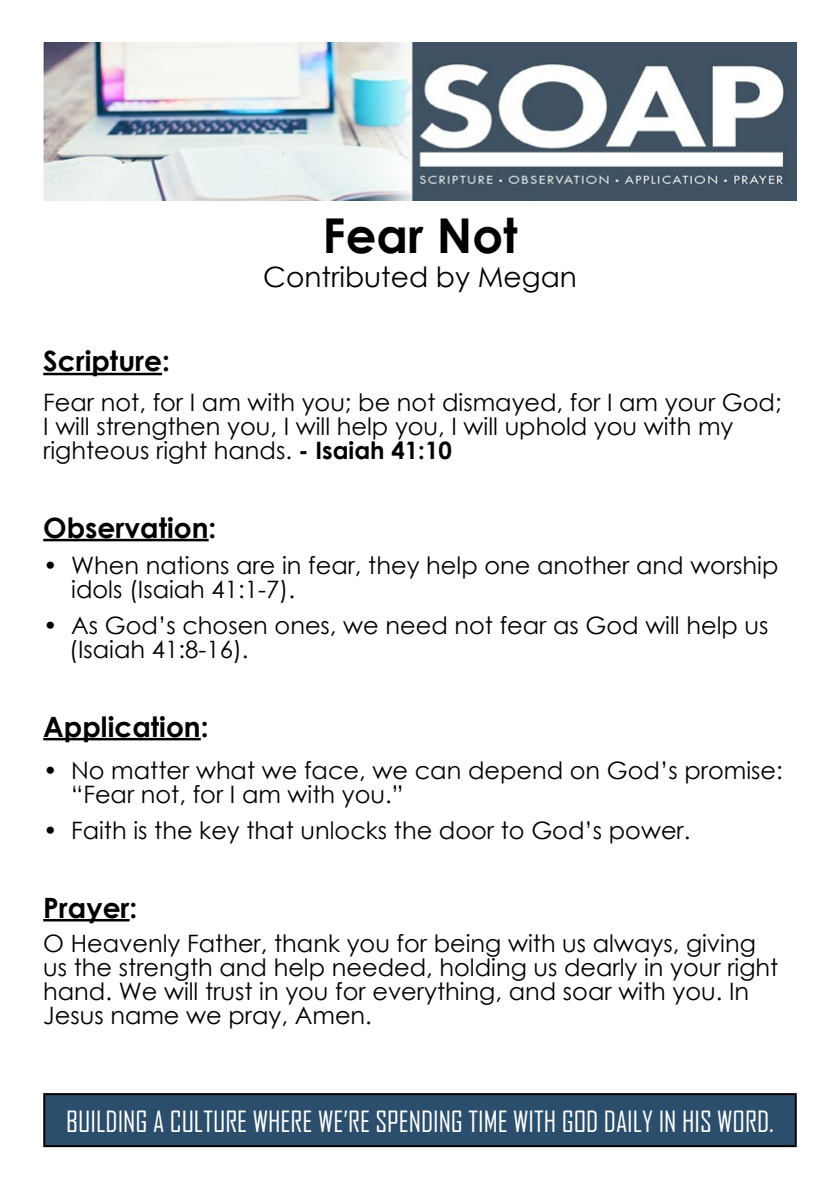
<style>
.page{position:relative;width:840px;height:1191px;background:#fff}
.page>*{position:absolute;margin:0;border:0;box-sizing:border-box;transform-origin:0 0}
.t1{font:700 48px "Century Gothic";color:#000}
.t2{font:28px "Agency FB";color:#fff}
.t3{font:700 28px "Century Gothic";color:#000}
.t4{font:28px "Century Gothic";color:#000}
.t5{font:24px/24px "Century Gothic";color:#000}
.s1{font-weight:700}
</style>
<div class="page">
<div style="left:44px;top:1094px;width:751px;height:52px;background:#2b4e6c"></div>
<div style="left:43px;top:1093px;width:753px;height:54px;border:2px solid #000"></div>
<img style="left:43px;top:43px;width:753px;height:157px">
<hr style="left:43px;top:373px;width:119px;height:2px;background:#000">
<hr style="left:43px;top:539px;width:165px;height:2px;background:#000">
<hr style="left:43px;top:738px;width:158px;height:2px;background:#000">
<hr style="left:43px;top:919px;width:86px;height:2px;background:#000">
<h1 class="t1" style="left:322px;top:199px;width:196px">Fear Not</h1>
<p class="t4" style="left:263px;top:258px;width:315px">Contributed by Megan</p>
<p class="t3" style="left:43px;top:340px;width:128px">Scripture:</p>
<p class="t5" style="left:43px;top:390px;width:739px">Fear not, for I am with you; be not dismayed, for I am your God;<br>I will strengthen you, I will help you, I will uphold you with my righteous right hands. <span class="s1">- Isaiah 41:10</span></p>
<p class="t3" style="left:43px;top:506px;width:175px">Observation:</p>
<p class="t5" style="left:71px;top:552px;width:708px;text-indent:-28px">• When nations are in fear, they help one another and worship idols (Isaiah 41:1-7).</p>
<p class="t5" style="left:69px;top:612px;width:700px;text-indent:-26px">• As God’s chosen ones, we need not fear as God will help us (Isaiah 41:8-16).</p>
<p class="t3" style="left:43px;top:705px;width:167px">Application:</p>
<p class="t5" style="left:71px;top:757px;width:712px;text-indent:-28px">• No matter what we face, we can depend on God’s promise: “Fear not, for I am with you.”</p>
<p class="t5" style="left:43px;top:817px;width:648px">• Faith is the key that unlocks the door to God’s power.</p>
<p class="t3" style="left:43px;top:886px;width:96px">Prayer:</p>
<p class="t5" style="left:43px;top:930px;width:736px">O Heavenly Father, thank you for being with us always, giving us the strength and help needed, holding us dearly in your right hand. We will trust in you for everything, and soar with you. In Jesus name we pray, Amen.</p>
<p class="t2" style="left:66px;top:1104px;width:708px">BUILDING A CULTURE WHERE WE’RE SPENDING TIME WITH GOD DAILY IN HIS WORD.</p>
</div>
